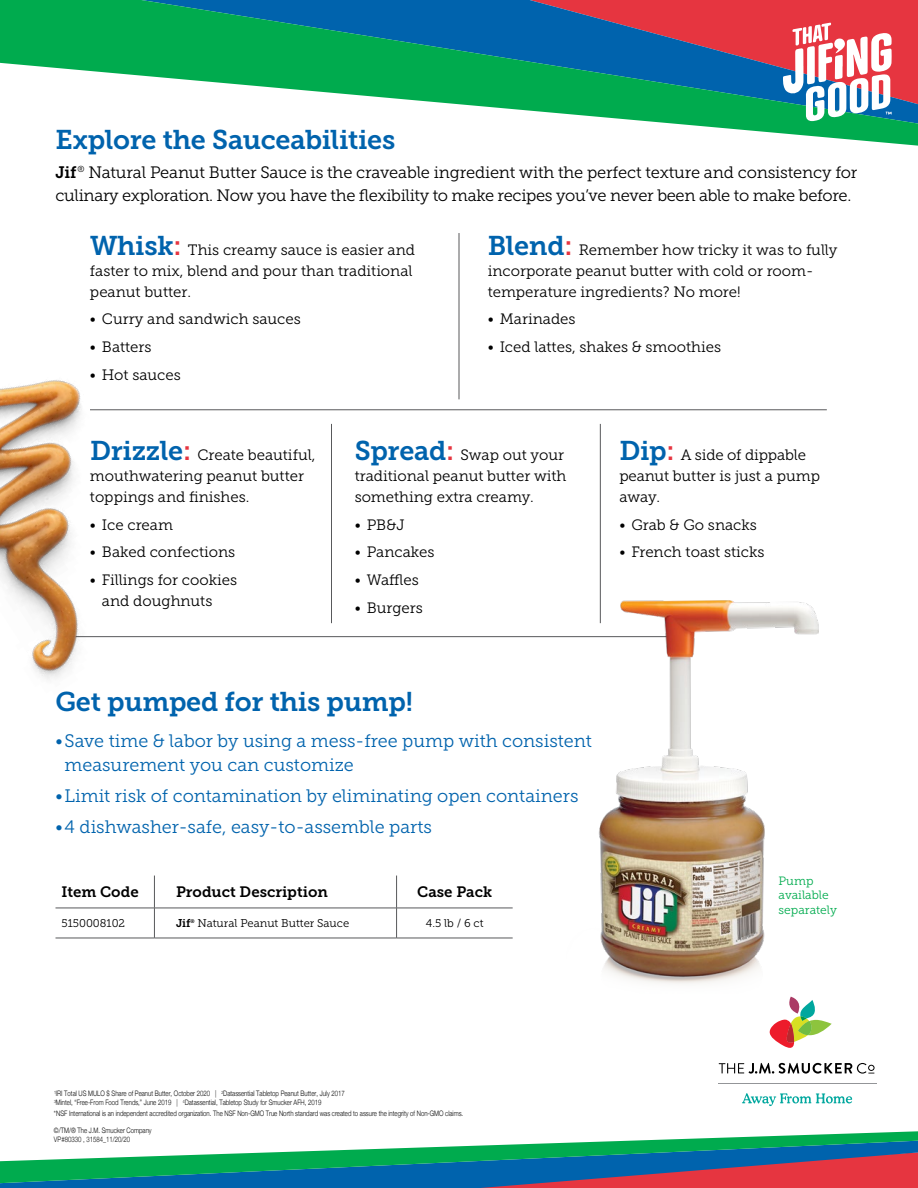
<style>
.page{position:relative;width:918px;height:1188px;background:#fff}
.page>*{position:absolute;margin:0;border:0;box-sizing:border-box;transform-origin:0 0}
.t1{font:27px "Museo Slab 700";letter-spacing:-.01em;color:#0063ad}
.t2{font:18px/24px "Museo Slab 300";color:#0063ad}
.t3{font:16.5px/22.5px "Museo Slab 300";letter-spacing:-.02em;color:#000}
.t4{font:15px/21px "Museo Slab 300";color:#000}
.t5{font:15px "Museo Slab 700";color:#000}
.t6{font:12px/14.4px "Museo Slab 300";color:#00ab4e}
.t7{font:11.25px "Museo Slab 300";color:#000}
.t8{font:300 7.5px/9px "Helvetica Neue";color:#000;scale:.8 1}
.s1{font-family:"Museo Slab 700"}
.s2{font-family:"Museo Slab 700";font-size:27px;color:#0063ad}
.s3{font-family:"Museo Slab 700";font-size:27px;color:#e63540}
</style>
<div class="page">
<hr style="left:90px;top:410px;width:737px;height:1px;background:#58595b">
<svg style="left:0;top:0;width:906px;height:145px"></svg>
<svg style="left:0;top:1183px;width:918px;height:5px;background:#654e7c"></svg>
<svg style="left:0;top:1131px;width:918px;height:52px"></svg>
<hr style="left:154px;top:876px;width:1px;height:32px;background:#58595b">
<hr style="left:396px;top:876px;width:1px;height:32px;background:#58595b">
<hr style="left:56px;top:908px;width:98px;height:1px;background:#58595b">
<hr style="left:154px;top:908px;width:243px;height:1px;background:#58595b">
<hr style="left:154px;top:908px;width:1px;height:30px;background:#58595b">
<hr style="left:397px;top:908px;width:116px;height:1px;background:#58595b">
<hr style="left:396px;top:908px;width:1px;height:30px;background:#58595b">
<hr style="left:56px;top:938px;width:98px;height:1px;background:#58595b">
<hr style="left:154px;top:938px;width:243px;height:1px;background:#58595b">
<hr style="left:397px;top:938px;width:116px;height:1px;background:#58595b">
<svg style="left:530px;top:0;width:388px;height:121px;background:#71757b"></svg>
<hr style="left:60px;top:636px;width:622px;height:1px;background:#58595b">
<img style="left:906px;top:49px;width:12px;height:97px">
<hr style="left:459px;top:233px;width:1px;height:166px;background:#58595b">
<img style="left:0;top:380px;width:228px;height:300px">
<hr style="left:600px;top:424px;width:1px;height:199px;background:#58595b">
<hr style="left:331px;top:424px;width:1px;height:199px;background:#58595b">
<img style="left:546px;top:596px;width:273px;height:388px">
<svg style="left:742px;top:1093px;width:110px;height:13px"></svg>
<hr style="left:719px;top:1083px;width:158px;height:1px;background:#939598">
<svg style="left:719px;top:1063px;width:156px;height:11px"></svg>
<svg style="left:770px;top:997px;width:62px;height:51px"></svg>
<h1 class="t1" style="left:56px;top:124px;width:341px">Explore the Sauceabilities</h1>
<p class="t3" style="left:55px;top:161px;width:804px"><span class="s1">Jif</span><sup>®</sup> Natural Peanut Butter Sauce is the craveable ingredient with the perfect texture and consistency for culinary exploration. Now you have the flexibility to make recipes you’ve never been able to make before.</p>
<p class="t4" style="left:90px;top:239px;width:327px"><span class="s2">Whisk</span><span class="s3">:</span> This creamy sauce is easier and faster to mix, blend and pour than traditional peanut butter.</p>
<p class="t4" style="left:90px;top:309px;width:212px">• Curry and sandwich sauces</p>
<p class="t4" style="left:90px;top:337px;width:63px">• Batters</p>
<p class="t4" style="left:90px;top:364px;width:92px">• Hot sauces</p>
<p class="t4" style="left:488px;top:239px;width:351px"><span class="s2">Blend</span><span class="s3">:</span> Remember how tricky it was to fully incorporate peanut butter with cold or room&shy;temperature ingredients? No more!</p>
<p class="t4" style="left:488px;top:309px;width:89px">• Marinades</p>
<p class="t4" style="left:488px;top:337px;width:235px">• Iced lattes, shakes &amp; smoothies</p>
<p class="t4" style="left:90px;top:444px;width:227px"><span class="s2">Drizzle</span><span class="s3">:</span> Create beautiful, mouthwatering peanut butter toppings and finishes.</p>
<p class="t4" style="left:90px;top:514px;width:84px">• Ice cream</p>
<p class="t4" style="left:90px;top:542px;width:147px">• Baked confections</p>
<p class="t4" style="left:102px;top:570px;width:137px;text-indent:-12px">• Fillings for cookies and doughnuts</p>
<p class="t4" style="left:355px;top:444px;width:213px"><span class="s2">Spread</span><span class="s3">:</span> Swap out your traditional peanut butter with something extra creamy.</p>
<p class="t4" style="left:355px;top:514px;width:51px">• PB&amp;J</p>
<p class="t4" style="left:355px;top:542px;width:81px">• Pancakes</p>
<p class="t4" style="left:355px;top:570px;width:66px">• Waffles</p>
<p class="t4" style="left:355px;top:597px;width:70px">• Burgers</p>
<p class="t4" style="left:619px;top:444px;width:202px"><span class="s2">Dip</span><span class="s3">:</span> A side of dippable peanut butter is just a pump away.</p>
<p class="t4" style="left:619px;top:514px;width:139px">• Grab &amp; Go snacks</p>
<p class="t4" style="left:619px;top:542px;width:147px">• French toast sticks</p>
<h1 class="t1" style="left:56px;top:686px;width:359px">Get pumped for this pump!</h1>
<p class="t2" style="left:64px;top:729px;width:529px;text-indent:-9px">•Save time &amp; labor by using a mess-free pump with consistent measurement you can customize</p>
<p class="t2" style="left:56px;top:784px;width:525px">•Limit risk of contamination by eliminating open containers</p>
<p class="t2" style="left:56px;top:815px;width:378px">•4 dishwasher-safe, easy-to-assemble parts</p>
<p class="t5" style="left:62px;top:884px;width:79px">Item Code</p>
<p class="t5" style="left:176px;top:884px;width:153px">Product Description</p>
<p class="t5" style="left:417px;top:884px;width:76px">Case Pack</p>
<p class="t7" style="left:62px;top:917px;width:65px">5150008102</p>
<p class="t7" style="left:176px;top:917px;width:175px"><span class="s1">Jif</span><sup>®</sup> Natural Peanut Butter Sauce</p>
<p class="t7" style="left:426px;top:917px;width:59px">4.5 lb / 6 ct</p>
<p class="t6" style="left:779px;top:873px;width:60px">Pump available separately</p>
<p class="t8" style="left:54px;top:1089px;width:365px"><sup>1</sup>IRI Total US MULO $ Share of Peanut Butter, October 2020 | <sup>2</sup>Datassential Tabletop Peanut Butter, July 2017<br><sup>3</sup>Mintel, “Free-From Food Trends,” June 2019 | <sup>4</sup>Datassential, Tabletop Study for Smucker AFH, 2019</p>
<p class="t8" style="left:54px;top:1108px;width:513px">*NSF International is an independent accredited organization. The NSF Non-GMO True North standard was created to assure the integrity of Non-GMO claims.</p>
<p class="t8" style="left:54px;top:1125px;width:124px">©/TM/® The J.M. Smucker Company<br>VP#80330 , 31584_11/20/20</p>
</div>
